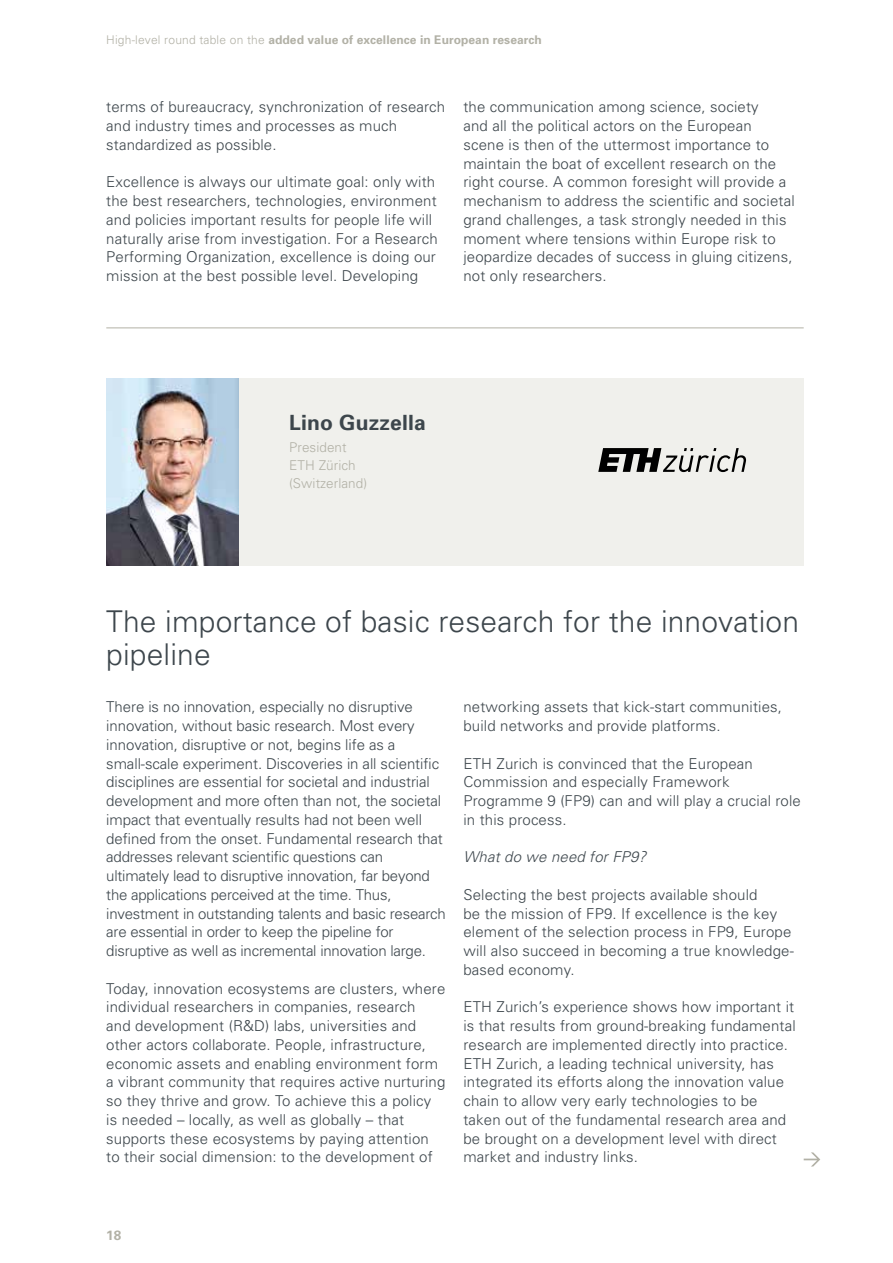
<style>
.page{position:relative;width:893px;height:1263px;background:#fff}
.page>*{position:absolute;margin:0;border:0;box-sizing:border-box;transform-origin:0 0}
.t1{font:300 30px/33px "Univers";letter-spacing:.005em;color:#3d464c}
.t2{font:700 21px "Univers";letter-spacing:.01em;color:#3d464c}
.t3{font:300 15px/18.8px "Univers";letter-spacing:.01em;color:#3d464c}
.t4{font:italic 300 15px "Univers";letter-spacing:.01em;color:#3d464c}
.t5{font:300 13.5px/18px "Univers";letter-spacing:.005em;color:#b2b1a6}
.t6{font:700 13.5px "Univers";color:#b2b1a6}
.t7{font:700 12px "Univers";letter-spacing:.005em;color:#b2b1a6}
.s1{font-weight:300}
</style>
<div class="page">
<hr style="left:106px;top:327px;width:698px;height:1px;background:#b2b1a6">
<div style="left:238px;top:378px;width:566px;height:188px;background:#f0f0ec"></div>
<img style="left:106px;top:378px;width:132px;height:188px">
<svg style="left:598px;top:448px;width:148px;height:24px"></svg>
<svg style="left:804px;top:1152px;width:16px;height:14px"></svg>
<p class="t7" style="left:106px;top:32px;width:437px"><span class="s1">High-level round table on the</span> added value of excellence in European research</p>
<p class="t3" style="left:106px;top:97px;width:340px">terms of bureaucracy, synchronization of research and industry times and processes as much standardized as possible.</p>
<p class="t3" style="left:106px;top:172px;width:333px">Excellence is always our ultimate goal: only with the best researchers, technologies, environment and policies important results for people life will naturally arise from investigation. For a Research Performing Organization, excellence is doing our mission at the best possible level. Developing</p>
<p class="t3" style="left:463px;top:97px;width:333px">the communication among science, society<br>and all the political actors on the European scene is then of the uttermost importance to maintain the boat of excellent research on the right course. A common foresight will provide a mechanism to address the scientific and societal grand challenges, a task strongly needed in this moment where tensions within Europe risk to jeopardize decades of success in gluing citizens, not only researchers.</p>
<h2 class="t2" style="left:289px;top:409px;width:138px">Lino Guzzella</h2>
<p class="t5" style="left:289px;top:438px;width:80px">President<br>ETH Zürich (Switzerland)</p>
<h1 class="t1" style="left:106px;top:604px;width:694px">The importance of basic research for the innovation pipeline</h1>
<p class="t3" style="left:106px;top:697px;width:341px">There is no innovation, especially no disruptive innovation, without basic research. Most every innovation, disruptive or not, begins life as a small-scale experiment. Discoveries in all scientific disciplines are essential for societal and industrial development and more often than not, the societal impact that eventually results had not been well defined from the onset. Fundamental research that addresses relevant scientific questions can ultimately lead to disruptive innovation, far beyond the applications perceived at the time. Thus, investment in outstanding talents and basic research are essential in order to keep the pipeline for disruptive as well as incremental innovation large.</p>
<p class="t3" style="left:106px;top:978px;width:341px">Today, innovation ecosystems are clusters, where individual researchers in companies, research<br>and development (R&amp;D) labs, universities and other actors collaborate. People, infrastructure, economic assets and enabling environment form a vibrant community that requires active nurturing so they thrive and grow. To achieve this a policy is needed – locally, as well as globally – that supports these ecosystems by paying attention to their social dimension: to the development of</p>
<p class="t3" style="left:463px;top:697px;width:320px">networking assets that kick-start communities, build networks and provide platforms.</p>
<p class="t3" style="left:463px;top:753px;width:339px">ETH Zurich is convinced that the European Commission and especially Framework Programme 9 (FP9) can and will play a crucial role in this process.</p>
<p class="t4" style="left:463px;top:848px;width:184px">What do we need for FP9?</p>
<p class="t3" style="left:463px;top:885px;width:332px">Selecting the best projects available should<br>be the mission of FP9. If excellence is the key element of the selection process in FP9, Europe will also succeed in becoming a true knowledge&shy;based economy.</p>
<p class="t3" style="left:463px;top:997px;width:334px">ETH Zurich’s experience shows how important it is that results from ground-breaking fundamental research are implemented directly into practice.<br>ETH Zurich, a leading technical university, has integrated its efforts along the innovation value chain to allow very early technologies to be taken out of the fundamental research area and be brought on a development level with direct market and industry links.</p>
<p class="t6" style="left:106px;top:1226px;width:17px">18</p>
</div>
